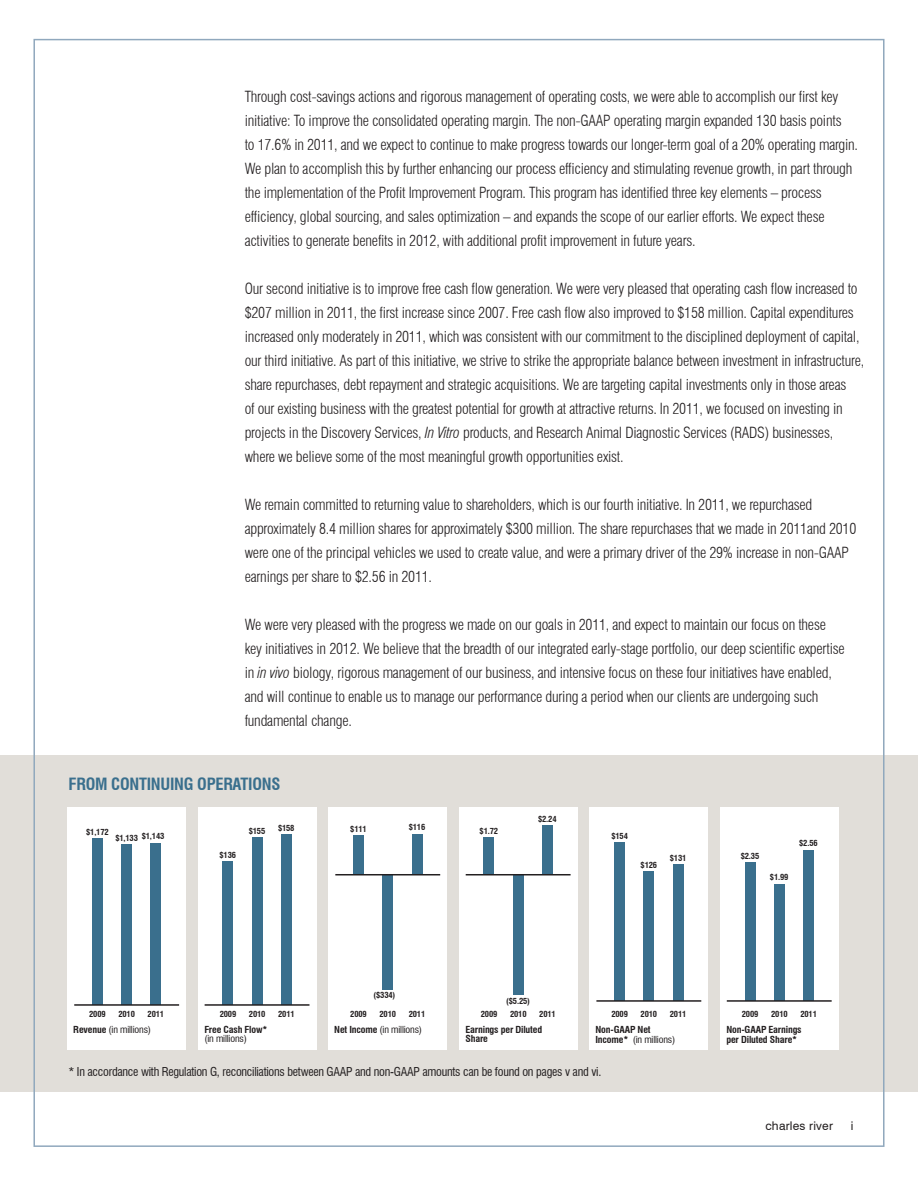
<style>
.page{position:relative;width:918px;height:1188px;background:#fff}
.page>*{position:absolute;margin:0;border:0;box-sizing:border-box;transform-origin:0 0}
.t1{font:700 condensed 16.5px "Swiss 721 BT";letter-spacing:-.015em;color:#3a6f8d}
.t2{font:300 condensed 15px/24px "Swiss 721 BT";letter-spacing:-.015em;color:#231f20}
.t3{font:condensed 12px "Swiss 721 BT";letter-spacing:-.02em;color:#231f20}
.t4{font:12px "Swiss 721 BT";letter-spacing:.015em;color:#231f20}
.t5{font:700 condensed 9.45px/9.8px "Swiss 721 BT";letter-spacing:-.015em;color:#231f20;scale:1.05 1}
.t6{font:condensed 9.45px "Swiss 721 BT";letter-spacing:-.015em;color:#231f20;scale:1.05 1}
.t7{font:700 condensed 8.1px "Swiss 721 BT";letter-spacing:-.015em;color:#231f20;scale:1.05 1}
.s1{font-style:italic}
.s2{font-weight:700}
.s3{font-weight:400}
</style>
<div class="page">
<div style="left:0;top:755px;width:918px;height:337px;background:#e1ded9"></div>
<div style="left:68px;top:807px;width:118px;height:242px;background:#fff"></div>
<div style="left:329px;top:807px;width:118px;height:242px;background:#fff"></div>
<div style="left:353px;top:835px;width:11px;height:40px;background:#3a6f8d"></div>
<div style="left:382px;top:875px;width:11px;height:114px;background:#3a6f8d"></div>
<div style="left:412px;top:834px;width:10px;height:41px;background:#3a6f8d"></div>
<hr style="left:335px;top:874px;width:105px;height:1px;background:#231f20">
<div style="left:459px;top:807px;width:119px;height:242px;background:#fff"></div>
<div style="left:484px;top:837px;width:10px;height:38px;background:#3a6f8d"></div>
<div style="left:513px;top:875px;width:11px;height:120px;background:#3a6f8d"></div>
<div style="left:542px;top:825px;width:11px;height:50px;background:#3a6f8d"></div>
<hr style="left:466px;top:874px;width:105px;height:1px;background:#231f20">
<div style="left:92px;top:839px;width:11px;height:166px;background:#3a6f8d"></div>
<div style="left:121px;top:844px;width:11px;height:161px;background:#3a6f8d"></div>
<div style="left:151px;top:843px;width:10px;height:162px;background:#3a6f8d"></div>
<hr style="left:74px;top:1004px;width:105px;height:2px;background:#231f20">
<div style="left:198px;top:807px;width:119px;height:242px;background:#fff"></div>
<div style="left:222px;top:862px;width:11px;height:143px;background:#3a6f8d"></div>
<div style="left:252px;top:838px;width:10px;height:167px;background:#3a6f8d"></div>
<div style="left:281px;top:835px;width:11px;height:170px;background:#3a6f8d"></div>
<hr style="left:205px;top:1004px;width:104px;height:2px;background:#231f20">
<div style="left:720px;top:807px;width:119px;height:242px;background:#fff"></div>
<div style="left:745px;top:862px;width:10px;height:139px;background:#3a6f8d"></div>
<div style="left:774px;top:884px;width:11px;height:117px;background:#3a6f8d"></div>
<div style="left:803px;top:850px;width:11px;height:151px;background:#3a6f8d"></div>
<hr style="left:727px;top:1000px;width:105px;height:2px;background:#231f20">
<div style="left:590px;top:807px;width:118px;height:242px;background:#fff"></div>
<div style="left:614px;top:842px;width:11px;height:159px;background:#3a6f8d"></div>
<div style="left:644px;top:872px;width:10px;height:129px;background:#3a6f8d"></div>
<div style="left:673px;top:865px;width:10px;height:136px;background:#3a6f8d"></div>
<hr style="left:596px;top:1000px;width:105px;height:2px;background:#231f20">
<p class="t2" style="left:245px;top:84px;width:615px">Through cost-savings actions and rigorous management of operating costs, we were able to accomplish our first key initiative: To improve the consolidated operating margin. The non-GAAP operating margin expanded 130 basis points<br>to 17.6% in 2011, and we expect to continue to make progress towards our longer-term goal of a 20% operating margin.<br>We plan to accomplish this by further enhancing our process efficiency and stimulating revenue growth, in part through the implementation of the Profit Improvement Program. This program has identified three key elements – process efficiency, global sourcing, and sales optimization – and expands the scope of our earlier efforts. We expect these activities to generate benefits in 2012, with additional profit improvement in future years.</p>
<p class="t2" style="left:245px;top:276px;width:621px">Our second initiative is to improve free cash flow generation. We were very pleased that operating cash flow increased to $207 million in 2011, the first increase since 2007. Free cash flow also improved to $158 million. Capital expenditures increased only moderately in 2011, which was consistent with our commitment to the disciplined deployment of capital, our third initiative. As part of this initiative, we strive to strike the appropriate balance between investment in infrastructure, share repurchases, debt repayment and strategic acquisitions. We are targeting capital investments only in those areas<br>of our existing business with the greatest potential for growth at attractive returns. In 2011, we focused on investing in projects in the Discovery Services, <span class="s1">In Vitro</span> products, and Research Animal Diagnostic Services (RADS) businesses, where we believe some of the most meaningful growth opportunities exist.</p>
<p class="t2" style="left:245px;top:492px;width:613px">We remain committed to returning value to shareholders, which is our fourth initiative. In 2011, we repurchased approximately 8.4 million shares for approximately $300 million. The share repurchases that we made in 2011and 2010 were one of the principal vehicles we used to create value, and were a primary driver of the 29% increase in non-GAAP earnings per share to $2.56 in 2011.</p>
<p class="t2" style="left:245px;top:612px;width:602px">We were very pleased with the progress we made on our goals in 2011, and expect to maintain our focus on these key initiatives in 2012. We believe that the breadth of our integrated early-stage portfolio, our deep scientific expertise in <span class="s1">in vivo</span> biology, rigorous management of our business, and intensive focus on these four initiatives have enabled, and will continue to enable us to manage our performance during a period when our clients are undergoing such fundamental change.</p>
<p class="t1" style="left:69px;top:774px;width:213px">FROM CONTINUING OPERATIONS</p>
<p class="t7" style="left:86px;top:827px;width:23px">$1,172</p>
<p class="t7" style="left:115px;top:832px;width:48px">$1,133 $1,143</p>
<p class="t7" style="left:249px;top:826px;width:17px">$155</p>
<p class="t7" style="left:278px;top:823px;width:17px">$158</p>
<p class="t7" style="left:350px;top:824px;width:17px">$111</p>
<p class="t7" style="left:409px;top:822px;width:17px">$116</p>
<p class="t7" style="left:480px;top:826px;width:19px">$1.72</p>
<p class="t7" style="left:538px;top:814px;width:19px">$2.24</p>
<p class="t7" style="left:611px;top:831px;width:17px">$154</p>
<p class="t7" style="left:799px;top:838px;width:19px">$2.56</p>
<p class="t7" style="left:220px;top:850px;width:17px">$136</p>
<p class="t7" style="left:641px;top:860px;width:17px">$126</p>
<p class="t7" style="left:670px;top:853px;width:17px">$131</p>
<p class="t7" style="left:741px;top:851px;width:19px">$2.35</p>
<p class="t7" style="left:770px;top:873px;width:19px">$1.99</p>
<p class="t7" style="left:374px;top:991px;width:22px">($334)</p>
<p class="t7" style="left:506px;top:996px;width:24px">($5.25)</p>
<p class="t7" style="left:89px;top:1009px;width:17px">2009</p>
<p class="t7" style="left:118px;top:1009px;width:17px">2010</p>
<p class="t7" style="left:148px;top:1009px;width:17px">2011</p>
<p class="t6" style="left:73px;top:1024px;width:76px"><span class="s2">Revenue</span> (in millions)</p>
<p class="t7" style="left:220px;top:1009px;width:17px">2009</p>
<p class="t7" style="left:249px;top:1009px;width:17px">2010</p>
<p class="t7" style="left:278px;top:1009px;width:17px">2011</p>
<p class="t5" style="left:204px;top:1025px;width:61px">Free Cash Flow*</p>
<p class="t6" style="left:204px;top:1033px;width:42px">(in millions)</p>
<p class="t7" style="left:350px;top:1009px;width:17px">2009</p>
<p class="t7" style="left:379px;top:1009px;width:17px">2010</p>
<p class="t7" style="left:409px;top:1009px;width:17px">2011</p>
<p class="t7" style="left:481px;top:1009px;width:17px">2009</p>
<p class="t7" style="left:510px;top:1009px;width:17px">2010</p>
<p class="t7" style="left:539px;top:1009px;width:17px">2011</p>
<p class="t5" style="left:466px;top:1025px;width:74px;line-height:8.9px">Earnings per Diluted<br>Share</p>
<p class="t6" style="left:334px;top:1024px;width:85px"><span class="s2">Net Income</span> (in millions)</p>
<p class="t7" style="left:611px;top:1009px;width:17px">2009</p>
<p class="t7" style="left:641px;top:1009px;width:17px">2010</p>
<p class="t7" style="left:670px;top:1009px;width:17px">2011</p>
<p class="t5" style="left:595px;top:1025px;width:78px">Non-GAAP Net<br>Income* <span class="s3">(in millions)</span></p>
<p class="t7" style="left:742px;top:1009px;width:17px">2009</p>
<p class="t7" style="left:771px;top:1009px;width:17px">2010</p>
<p class="t7" style="left:800px;top:1009px;width:17px">2011</p>
<p class="t5" style="left:726px;top:1025px;width:73px">Non-GAAP Earnings per Diluted Share*</p>
<p class="t3" style="left:68px;top:1065px;width:534px">* In accordance with Regulation G, reconciliations between GAAP and non-GAAP amounts can be found on pages v and vi.</p>
<p class="t4" style="left:765px;top:1118px;width:69px">charles river</p>
<p class="t4" style="left:851px;top:1118px;width:4px">i</p>
</div>
